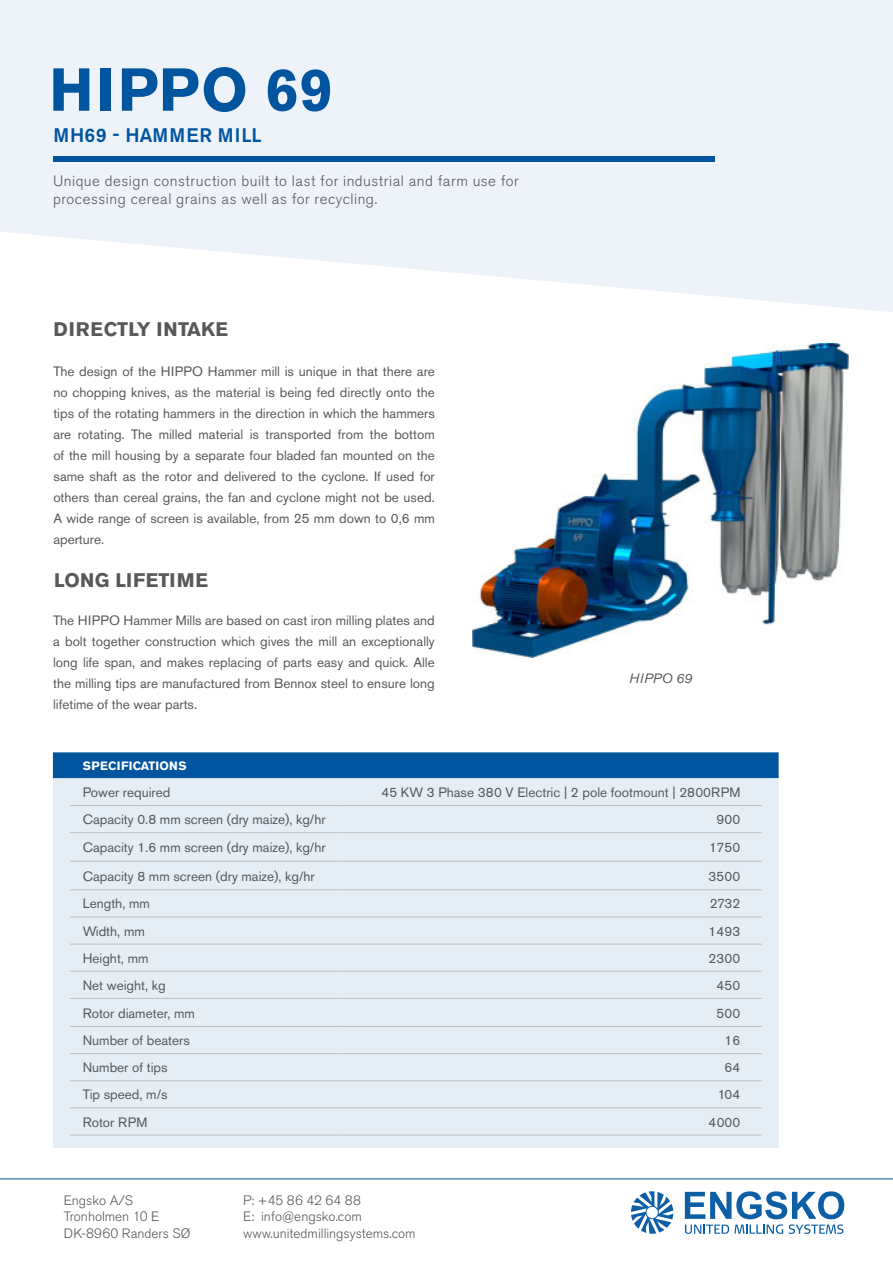
<style>
.page{position:relative;width:893px;height:1263px;background:#fff}
.page>*{position:absolute;margin:0;border:0;box-sizing:border-box;transform-origin:0 0}
.t1{font:700 60px "Akzidenz Grotesk Pro";letter-spacing:.03em;color:#01549e}
.t2{font:700 19.5px "Akzidenz Grotesk Pro";letter-spacing:.01em;color:#57585a}
.t3{font:500 19.5px "Akzidenz Grotesk Pro";letter-spacing:.05em;color:#01549e}
.t4{font:300 15px/18px "Akzidenz Grotesk Pro";letter-spacing:.035em;color:#57585a}
.t5{font:13.5px/21px "Akzidenz Grotesk Pro";color:#57585a;text-align:justify}
.t6{font:300 13.5px/16.5px "Akzidenz Grotesk Pro";color:#57585a}
.t7{font:italic 13.5px "Akzidenz Grotesk Pro";letter-spacing:.02em;color:#57585a}
.t8{font:700 12px "Akzidenz Grotesk Pro";letter-spacing:.01em;color:#fff}
</style>
<div class="page">
<svg style="left:631px;top:1191px;width:42px;height:43px"></svg>
<svg style="left:685px;top:1191px;width:159px;height:43px"></svg>
<hr style="left:0;top:1178px;width:893px;height:1px;background:#01549e">
<svg style="left:0;top:0;width:893px;height:312px;fill:#edf3f8"></svg>
<div style="left:53px;top:156px;width:661px;height:6px;background:#01549e"></div>
<div style="left:53px;top:752px;width:726px;height:26px;background:#01549e"></div>
<div style="left:53px;top:778px;width:726px;height:370px;background:#e6eef5"></div>
<hr style="left:70px;top:805px;width:266px;height:1px;background:#bcbdc0">
<hr style="left:336px;top:805px;width:426px;height:1px;background:#bcbdc0">
<hr style="left:70px;top:832px;width:266px;height:1px;background:#bcbdc0">
<hr style="left:336px;top:832px;width:426px;height:1px;background:#bcbdc0">
<hr style="left:70px;top:917px;width:266px;height:1px;background:#bcbdc0">
<hr style="left:336px;top:917px;width:426px;height:1px;background:#bcbdc0">
<hr style="left:70px;top:944px;width:266px;height:1px;background:#bcbdc0">
<hr style="left:336px;top:944px;width:426px;height:1px;background:#bcbdc0">
<hr style="left:70px;top:861px;width:266px;height:1px;background:#bcbdc0">
<hr style="left:336px;top:861px;width:426px;height:1px;background:#bcbdc0">
<hr style="left:70px;top:889px;width:266px;height:1px;background:#bcbdc0">
<hr style="left:336px;top:889px;width:426px;height:1px;background:#bcbdc0">
<hr style="left:70px;top:971px;width:266px;height:1px;background:#bcbdc0">
<hr style="left:336px;top:971px;width:426px;height:1px;background:#bcbdc0">
<hr style="left:70px;top:998px;width:266px;height:1px;background:#bcbdc0">
<hr style="left:336px;top:998px;width:426px;height:1px;background:#bcbdc0">
<hr style="left:70px;top:1026px;width:266px;height:1px;background:#bcbdc0">
<hr style="left:336px;top:1026px;width:426px;height:1px;background:#bcbdc0">
<hr style="left:70px;top:1053px;width:266px;height:1px;background:#bcbdc0">
<hr style="left:336px;top:1053px;width:426px;height:1px;background:#bcbdc0">
<hr style="left:70px;top:1080px;width:266px;height:1px;background:#bcbdc0">
<hr style="left:336px;top:1080px;width:426px;height:1px;background:#bcbdc0">
<hr style="left:70px;top:1108px;width:266px;height:1px;background:#bcbdc0">
<hr style="left:336px;top:1108px;width:426px;height:1px;background:#bcbdc0">
<hr style="left:70px;top:1135px;width:266px;height:1px;background:#bcbdc0">
<hr style="left:336px;top:1135px;width:426px;height:1px;background:#bcbdc0">
<img style="left:473px;top:344px;width:375px;height:314px">
<p class="t1" style="left:49px;top:51px;width:285px">HIPPO 69</p>
<p class="t3" style="left:53px;top:123px;width:210px">MH69 - HAMMER MILL</p>
<p class="t4" style="left:53px;top:172px;width:467px">Unique design construction built to last for industrial and farm use for processing cereal grains as well as for recycling.</p>
<p class="t2" style="left:53px;top:317px;width:176px">DIRECTLY INTAKE</p>
<p class="t5" style="left:53px;top:361px;width:383px">The design of the HIPPO Hammer mill is unique in that there are no chopping knives, as the material is being fed directly onto the tips of the rotating hammers in the direction in which the hammers are rotating. The milled material is transported from the bottom of the mill housing by a separate four bladed fan mounted on the same shaft as the rotor and delivered to the cyclone. If used for others than cereal grains, the fan and cyclone might not be used.<br>A wide range of screen is available, from 25 mm down to 0,6 mm aperture.</p>
<p class="t2" style="left:54px;top:567px;width:156px">LONG LIFETIME</p>
<p class="t5" style="left:53px;top:609px;width:383px">The HIPPO Hammer Mills are based on cast iron milling plates and a bolt together construction which gives the mill an exceptionally long life span, and makes replacing of parts easy and quick. Alle the milling tips are manufactured from Bennox steel to ensure long lifetime of the wear parts.</p>
<p class="t7" style="left:629px;top:670px;width:65px">HIPPO 69</p>
<p class="t8" style="left:83px;top:758px;width:105px">SPECIFICATIONS</p>
<p class="t5" style="left:83px;top:782px;width:89px">Power required</p>
<p class="t5" style="left:382px;top:782px;width:360px">45 KW 3 Phase 380 V Electric | 2 pole footmount | 2800RPM</p>
<p class="t5" style="left:83px;top:809px;width:245px">Capacity 0.8 mm screen (dry maize), kg/hr</p>
<p class="t5" style="left:716px;top:809px;width:25px">900</p>
<p class="t5" style="left:83px;top:837px;width:245px">Capacity 1.6 mm screen (dry maize), kg/hr</p>
<p class="t5" style="left:709px;top:837px;width:33px">1750</p>
<p class="t5" style="left:83px;top:865px;width:234px">Capacity 8 mm screen (dry maize), kg/hr</p>
<p class="t5" style="left:709px;top:865px;width:33px">3500</p>
<p class="t5" style="left:83px;top:893px;width:69px">Length, mm</p>
<p class="t5" style="left:710px;top:893px;width:32px">2732</p>
<p class="t5" style="left:83px;top:920px;width:64px">Width, mm</p>
<p class="t5" style="left:709px;top:920px;width:33px">1493</p>
<p class="t5" style="left:83px;top:947px;width:67px">Height, mm</p>
<p class="t5" style="left:709px;top:947px;width:33px">2300</p>
<p class="t5" style="left:83px;top:974px;width:84px">Net weight, kg</p>
<p class="t5" style="left:716px;top:974px;width:25px">450</p>
<p class="t5" style="left:83px;top:1002px;width:114px">Rotor diameter, mm</p>
<p class="t5" style="left:716px;top:1002px;width:25px">500</p>
<p class="t5" style="left:83px;top:1030px;width:109px">Number of beaters</p>
<p class="t5" style="left:725px;top:1030px;width:17px">16</p>
<p class="t5" style="left:83px;top:1057px;width:86px">Number of tips</p>
<p class="t5" style="left:724px;top:1057px;width:18px">64</p>
<p class="t5" style="left:83px;top:1084px;width:86px">Tip speed, m/s</p>
<p class="t5" style="left:718px;top:1084px;width:24px">104</p>
<p class="t5" style="left:83px;top:1111px;width:66px">Rotor RPM</p>
<p class="t5" style="left:709px;top:1111px;width:33px">4000</p>
<p class="t6" style="left:64px;top:1192px;width:128px">Engsko A/S<br>Tronholmen 10 E<br>DK-8960 Randers SØ</p>
<p class="t6" style="left:243px;top:1192px;width:174px">P: +45 86 42 64 88<br>E: info@engsko.com www.unitedmillingsystems.com</p>
</div>
